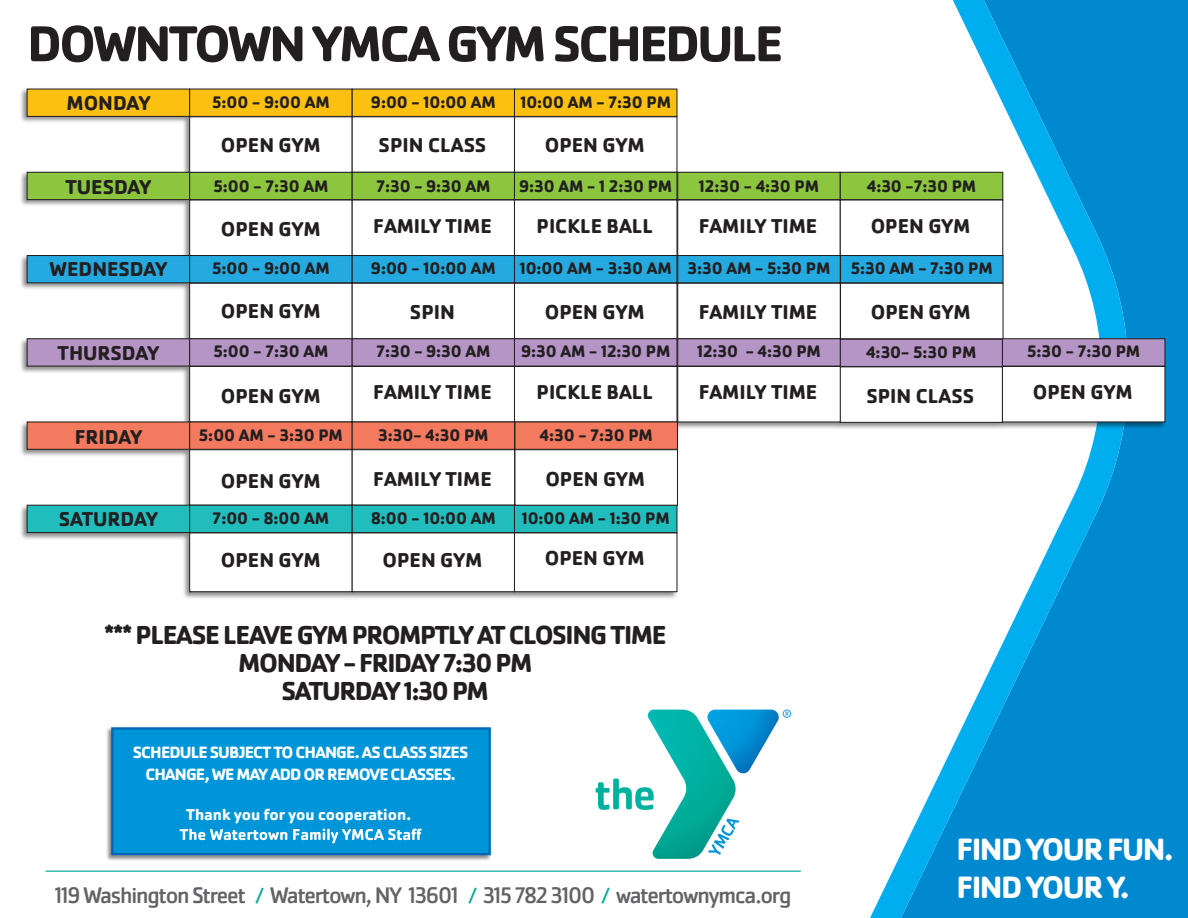
<style>
.page{position:relative;width:1188px;height:918px;background:#fff}
.page>*{position:absolute;margin:0;border:0;box-sizing:border-box;transform-origin:0 0}
.t1{font:700 52.35px "Cachet Pro";letter-spacing:-.05em;color:#231f20}
.t2{font:700 32.1px/38.5px "Cachet Pro";letter-spacing:-.05em;color:#fff}
.t3{font:700 27px/27.8px "Cachet Pro";letter-spacing:-.05em;color:#231f20;text-align:center}
.t4{font:23.4px "Cachet Pro";letter-spacing:-.05em;color:#636366}
.t5{font:700 20.85px "Cachet Pro";color:#231f20}
.t6{font:700 17.4px "Cachet Pro";color:#231f20}
.t7{font:700 16.95px/21.6px "Cachet Pro";letter-spacing:-.05em;color:#fff;text-align:center}
.t8{font:700 16.2px "Cachet Pro";color:#fff}
.s1{font-size:21.45px;color:#00ab95}
</style>
<div class="page">
<div style="left:1128px;top:0;width:60px;height:918px;background:#0089cf"></div>
<svg style="left:870px;top:0;width:258px;height:918px;fill:#0089cf"></svg>
<svg style="left:596px;top:710px;width:195px;height:149px"></svg>
<img style="left:106px;top:727px;width:385px;height:134px">
<div style="left:111px;top:727px;width:380px;height:128px;background:#0095d9"></div>
<svg style="left:180px;top:829px;width:242px;height:14px"></svg>
<hr style="left:46px;top:871px;width:755px;height:1px;background:#00ab95">
<img style="left:21px;top:86px;width:1147px;height:523px">
<div style="left:27px;top:89px;width:163px;height:28px;background:#fcc011;border:1px solid #231f20"></div>
<div style="left:27px;top:172px;width:163px;height:28px;background:#8bc63e;border:1px solid #231f20"></div>
<div style="left:27px;top:255px;width:163px;height:28px;background:#24aae1;border:1px solid #231f20"></div>
<div style="left:27px;top:338px;width:163px;height:29px;background:#b495c6;border:1px solid #231f20"></div>
<div style="left:27px;top:421px;width:163px;height:29px;background:#f3795f;border:1px solid #231f20"></div>
<div style="left:27px;top:505px;width:163px;height:28px;background:#21bdbd;border:1px solid #231f20"></div>
<div style="left:189px;top:89px;width:164px;height:28px;background:#fcc011"></div>
<div style="left:189px;top:172px;width:164px;height:28px;background:#8bc63e;border:1px solid #231f20"></div>
<div style="left:189px;top:200px;width:164px;height:56px;background:#fff"></div>
<div style="left:189px;top:116px;width:164px;height:57px;background:#fff;border:1px solid #231f20"></div>
<div style="left:189px;top:255px;width:164px;height:28px;background:#24aae1;border:1px solid #231f20"></div>
<div style="left:189px;top:283px;width:164px;height:56px;background:#fff;border:1px solid #231f20"></div>
<div style="left:189px;top:338px;width:164px;height:29px;background:#b495c6;border:1px solid #231f20"></div>
<div style="left:189px;top:366px;width:164px;height:56px;background:#fff;border:1px solid #231f20"></div>
<div style="left:189px;top:421px;width:164px;height:29px;background:#f3795f;border:1px solid #231f20"></div>
<div style="left:189px;top:449px;width:164px;height:57px;background:#fff;border:1px solid #231f20"></div>
<div style="left:189px;top:505px;width:164px;height:28px;background:#21bdbd;border:1px solid #231f20"></div>
<div style="left:189px;top:532px;width:164px;height:60px;background:#fff;border:1px solid #231f20"></div>
<div style="left:352px;top:89px;width:163px;height:28px;background:#fcc011"></div>
<div style="left:352px;top:116px;width:163px;height:57px;background:#fff;border:1px solid #231f20"></div>
<div style="left:352px;top:172px;width:163px;height:28px;background:#8bc63e;border:1px solid #231f20"></div>
<div style="left:352px;top:200px;width:163px;height:56px;background:#fff"></div>
<div style="left:352px;top:255px;width:163px;height:28px;background:#24aae1;border:1px solid #231f20"></div>
<div style="left:352px;top:283px;width:163px;height:56px;background:#fff;border:1px solid #231f20"></div>
<div style="left:352px;top:338px;width:163px;height:29px;background:#b495c6;border:1px solid #231f20"></div>
<div style="left:352px;top:366px;width:163px;height:56px;background:#fff;border:1px solid #231f20"></div>
<div style="left:352px;top:421px;width:163px;height:29px;background:#f3795f;border:1px solid #231f20"></div>
<div style="left:352px;top:449px;width:163px;height:57px;background:#fff;border:1px solid #231f20"></div>
<div style="left:352px;top:505px;width:163px;height:28px;background:#21bdbd;border:1px solid #231f20"></div>
<div style="left:352px;top:532px;width:163px;height:60px;background:#fff;border:1px solid #231f20"></div>
<div style="left:514px;top:89px;width:164px;height:28px;background:#fcc011"></div>
<div style="left:514px;top:116px;width:164px;height:57px;background:#fff;border:1px solid #231f20"></div>
<div style="left:514px;top:172px;width:164px;height:28px;background:#8bc63e;border:1px solid #231f20"></div>
<div style="left:514px;top:200px;width:164px;height:56px;background:#fff"></div>
<div style="left:514px;top:255px;width:164px;height:28px;background:#24aae1;border:1px solid #231f20"></div>
<div style="left:514px;top:283px;width:164px;height:56px;background:#fff;border:1px solid #231f20"></div>
<div style="left:514px;top:338px;width:164px;height:29px;background:#b495c6;border:1px solid #231f20"></div>
<div style="left:514px;top:366px;width:164px;height:56px;background:#fff;border:1px solid #231f20"></div>
<div style="left:839px;top:339px;width:164px;height:28px;background:#b495c6;border:1px solid #231f20"></div>
<div style="left:839px;top:366px;width:164px;height:57px;background:#fff;border:1px solid #231f20"></div>
<div style="left:514px;top:505px;width:164px;height:28px;background:#21bdbd"></div>
<div style="left:514px;top:532px;width:164px;height:60px;background:#fff;border:1px solid #231f20"></div>
<div style="left:677px;top:172px;width:164px;height:28px;background:#8bc63e;border:1px solid #231f20"></div>
<div style="left:677px;top:200px;width:164px;height:56px;background:#fff"></div>
<div style="left:677px;top:255px;width:164px;height:28px;background:#24aae1;border:1px solid #231f20"></div>
<div style="left:677px;top:283px;width:164px;height:56px;background:#fff;border:1px solid #231f20"></div>
<div style="left:677px;top:338px;width:164px;height:29px;background:#b495c6;border:1px solid #231f20"></div>
<div style="left:677px;top:366px;width:164px;height:56px;background:#fff;border:1px solid #231f20"></div>
<div style="left:514px;top:421px;width:164px;height:29px;background:#f3795f;border:1px solid #231f20"></div>
<div style="left:514px;top:449px;width:164px;height:57px;background:#fff;border:1px solid #231f20"></div>
<div style="left:840px;top:255px;width:164px;height:28px;background:#24aae1;border:1px solid #231f20"></div>
<div style="left:840px;top:283px;width:164px;height:56px;background:#fff;border:1px solid #231f20"></div>
<div style="left:840px;top:172px;width:163px;height:28px;background:#8bc63e;border:1px solid #231f20"></div>
<div style="left:840px;top:200px;width:163px;height:56px;background:#fff;border:1px solid #231f20"></div>
<div style="left:1002px;top:338px;width:163px;height:29px;background:#b495c6;border:1px solid #231f20"></div>
<div style="left:1002px;top:366px;width:163px;height:56px;background:#fff;border:1px solid #231f20"></div>
<h1 class="t1" style="left:27px;top:11px;width:758px">DOWNTOWN YMCA GYM SCHEDULE</h1>
<p class="t5" style="left:66px;top:91px;width:85px">MONDAY</p>
<p class="t6" style="left:212px;top:91px;width:119px">5:00 - 9:00 AM</p>
<p class="t6" style="left:371px;top:91px;width:126px">9:00 - 10:00 AM</p>
<p class="t6" style="left:520px;top:91px;width:152px">10:00 AM - 7:30 PM</p>
<p class="t5" style="left:221px;top:132px;width:101px">OPEN GYM</p>
<p class="t5" style="left:379px;top:132px;width:109px">SPIN CLASS</p>
<p class="t5" style="left:545px;top:132px;width:101px">OPEN GYM</p>
<p class="t5" style="left:66px;top:174px;width:87px">TUESDAY</p>
<p class="t6" style="left:213px;top:175px;width:116px">5:00 - 7:30 AM</p>
<p class="t6" style="left:376px;top:175px;width:116px">7:30 - 9:30 AM</p>
<p class="t6" style="left:519px;top:175px;width:155px">9:30 AM - 1 2:30 PM</p>
<p class="t6" style="left:699px;top:175px;width:122px">12:30 - 4:30 PM</p>
<p class="t6" style="left:867px;top:175px;width:111px">4:30 -7:30 PM</p>
<p class="t5" style="left:221px;top:216px;width:101px">OPEN GYM</p>
<p class="t5" style="left:373px;top:213px;width:120px">FAMILY TIME</p>
<p class="t5" style="left:537px;top:213px;width:118px">PICKLE BALL</p>
<p class="t5" style="left:699px;top:213px;width:120px">FAMILY TIME</p>
<p class="t5" style="left:871px;top:213px;width:101px">OPEN GYM</p>
<p class="t5" style="left:50px;top:256px;width:119px">WEDNESDAY</p>
<p class="t6" style="left:212px;top:257px;width:119px">5:00 - 9:00 AM</p>
<p class="t6" style="left:371px;top:257px;width:126px">9:00 - 10:00 AM</p>
<p class="t6" style="left:520px;top:257px;width:153px">10:00 AM - 3:30 AM</p>
<p class="t6" style="left:688px;top:257px;width:144px">3:30 AM - 5:30 PM</p>
<p class="t6" style="left:851px;top:257px;width:143px">5:30 AM - 7:30 PM</p>
<p class="t5" style="left:221px;top:298px;width:101px">OPEN GYM</p>
<p class="t5" style="left:410px;top:299px;width:46px">SPIN</p>
<p class="t5" style="left:545px;top:299px;width:101px">OPEN GYM</p>
<p class="t5" style="left:699px;top:299px;width:120px">FAMILY TIME</p>
<p class="t5" style="left:871px;top:299px;width:101px">OPEN GYM</p>
<p class="t5" style="left:58px;top:340px;width:103px">THURSDAY</p>
<p class="t6" style="left:213px;top:341px;width:116px">5:00 - 7:30 AM</p>
<p class="t6" style="left:376px;top:341px;width:116px">7:30 - 9:30 AM</p>
<p class="t6" style="left:697px;top:341px;width:125px">12:30 - 4:30 PM</p>
<p class="t6" style="left:521px;top:341px;width:151px">9:30 AM - 12:30 PM</p>
<p class="t6" style="left:866px;top:342px;width:112px">4:30- 5:30 PM</p>
<p class="t5" style="left:221px;top:383px;width:101px">OPEN GYM</p>
<p class="t5" style="left:373px;top:379px;width:120px">FAMILY TIME</p>
<p class="t5" style="left:537px;top:379px;width:118px">PICKLE BALL</p>
<p class="t5" style="left:866px;top:383px;width:109px">SPIN CLASS</p>
<p class="t5" style="left:699px;top:379px;width:120px">FAMILY TIME</p>
<p class="t5" style="left:75px;top:424px;width:69px">FRIDAY</p>
<p class="t6" style="left:199px;top:425px;width:146px">5:00 AM - 3:30 PM</p>
<p class="t6" style="left:378px;top:425px;width:112px">3:30- 4:30 PM</p>
<p class="t6" style="left:540px;top:425px;width:115px">4:30 - 7:30 PM</p>
<p class="t5" style="left:221px;top:468px;width:101px">OPEN GYM</p>
<p class="t5" style="left:373px;top:466px;width:120px">FAMILY TIME</p>
<p class="t5" style="left:545px;top:466px;width:101px">OPEN GYM</p>
<p class="t5" style="left:59px;top:506px;width:101px">SATURDAY</p>
<p class="t6" style="left:213px;top:507px;width:118px">7:00 - 8:00 AM</p>
<p class="t6" style="left:371px;top:507px;width:126px">8:00 - 10:00 AM</p>
<p class="t6" style="left:522px;top:507px;width:149px">10:00 AM - 1:30 PM</p>
<p class="t5" style="left:221px;top:547px;width:101px">OPEN GYM</p>
<p class="t5" style="left:383px;top:547px;width:101px">OPEN GYM</p>
<p class="t5" style="left:545px;top:545px;width:101px">OPEN GYM</p>
<h3 class="t3" style="left:104px;top:621px;width:564px">*** PLEASE LEAVE GYM PROMPTLY AT CLOSING TIME<br>MONDAY - FRIDAY 7:30 PM<br>SATURDAY 1:30 PM</h3>
<p class="t7" style="left:133px;top:741px;width:337px">SCHEDULE SUBJECT TO CHANGE. AS CLASS SIZES<br>CHANGE, WE MAY ADD OR REMOVE CLASSES.</p>
<p class="t8" style="left:186px;top:804px;width:226px">Thank you for you cooperation.</p>
<p class="t6" style="left:1027px;top:341px;width:115px">5:30 - 7:30 PM</p>
<p class="t5" style="left:1033px;top:379px;width:101px">OPEN GYM</p>
<h3 class="t4" style="left:55px;top:882px;width:738px">119 Washington Street <span class="s1">/</span> Watertown, NY 13601 <span class="s1">/</span> 315 782 3100 <span class="s1">/</span> watertownymca.org</h3>
<h2 class="t2" style="left:957px;top:830px;width:218px">FIND YOUR FUN.<br>FIND YOUR Y.</h2>
</div>
